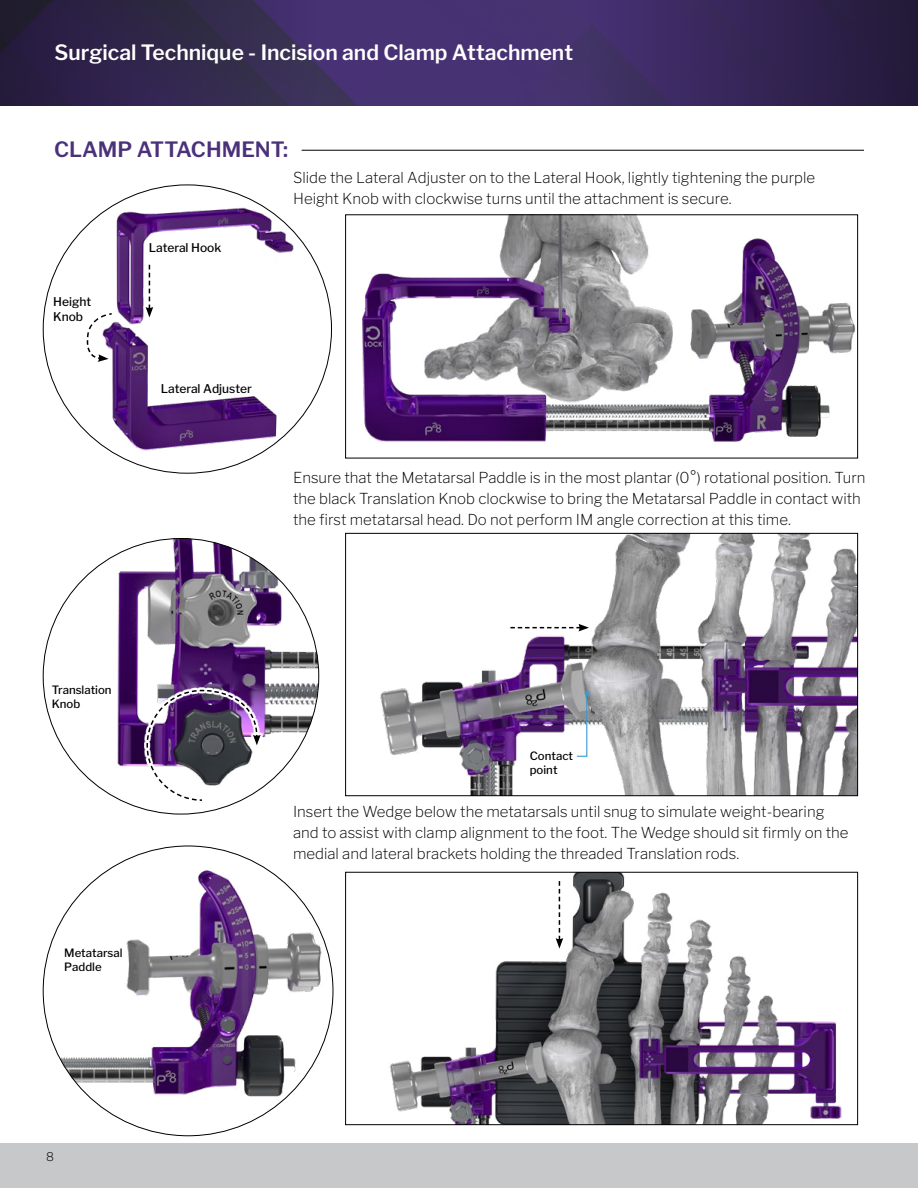
<style>
.page{position:relative;width:918px;height:1188px;background:#fff}
.page>*{position:absolute;margin:0;border:0;box-sizing:border-box;transform-origin:0 0}
.t1{font:600 21px "Libre Franklin";color:#fff}
.t2{font:600 21px "Libre Franklin";color:#4a317a}
.t3{font:200 15px/21px "Libre Franklin";color:#000}
.t4{font:500 12px/15px "Libre Franklin";color:#000}
.t5{font:200 12px "Libre Franklin";color:#000}
.t6{font:500 11.4px/14.2px "Libre Franklin";color:#000}
</style>
<div class="page">
<div style="left:0;top:1143px;width:918px;height:45px;background:#c6c8ca"></div>
<hr style="left:302px;top:150px;width:562px;height:1px;background:#000">
<div style="left:316px;top:0;width:272px;height:106px;background:#473274"></div>
<div style="left:588px;top:0;width:330px;height:106px;background:linear-gradient(to right,#45326f,#24193a)"></div>
<svg style="left:0;top:0;width:316px;height:106px;background:#30264a"></svg>
<img style="left:362px;top:216px;width:494px;height:226px">
<div style="left:345px;top:214px;width:513px;height:244px;border:1px solid #000"></div>
<img style="left:380px;top:535px;width:476px;height:259px">
<div style="left:345px;top:533px;width:513px;height:263px;border:1px solid #000"></div>
<img style="left:389px;top:874px;width:453px;height:249px">
<div style="left:345px;top:872px;width:513px;height:253px;border:1px solid #000"></div>
<img style="left:43px;top:185px;width:289px;height:288px;border-radius:144px">
<div style="left:508px;top:621px;width:84px;height:13px;background:#fff"></div>
<svg style="left:510px;top:624px;width:79px;height:7px"></svg>
<img style="left:43px;top:846px;width:290px;height:290px;border-radius:145px">
<img style="left:43px;top:538px;width:276px;height:276px;border-radius:138px">
<svg style="left:144px;top:687px;width:119px;height:117px"></svg>
<svg style="left:146px;top:689px;width:115px;height:113px"></svg>
<div style="left:143px;top:262px;width:13px;height:58px;background:#fff"></div>
<svg style="left:146px;top:265px;width:7px;height:52px"></svg>
<div style="left:553px;top:879px;width:13px;height:72px;background:#fff"></div>
<svg style="left:556px;top:881px;width:7px;height:68px"></svg>
<svg style="left:576px;top:691px;width:13px;height:66px"></svg>
<svg style="left:82px;top:310px;width:34px;height:54px"></svg>
<h1 class="t1" style="left:55px;top:40px;width:520px">Surgical Technique - Incision and Clamp Attachment</h1>
<h1 class="t2" style="left:54px;top:137px;width:236px">CLAMP ATTACHMENT:</h1>
<p class="t4" style="left:53px;top:294px;width:40px">Height<br>Knob</p>
<p class="t4" style="left:149px;top:240px;width:74px">Lateral Hook</p>
<p class="t3" style="left:293px;top:167px;width:524px">Slide the Lateral Adjuster on to the Lateral Hook, lightly tightening the purple<br>Height Knob with clockwise turns until the attachment is secure.</p>
<p class="t4" style="left:161px;top:381px;width:93px">Lateral Adjuster</p>
<p class="t3" style="left:293px;top:467px;width:574px">Ensure that the Metatarsal Paddle is in the most plantar (0°) rotational position. Turn the black Translation Knob clockwise to bring the Metatarsal Paddle in contact with the first metatarsal head. Do not perform IM angle correction at this time.</p>
<p class="t6" style="left:52px;top:682px;width:61px">Translation<br>Knob</p>
<p class="t6" style="left:64px;top:946px;width:60px">Metatarsal<br>Paddle</p>
<p class="t6" style="left:530px;top:748px;width:45px">Contact point</p>
<p class="t3" style="left:293px;top:801px;width:557px">Insert the Wedge below the metatarsals until snug to simulate weight-bearing and to assist with clamp alignment to the foot. The Wedge should sit firmly on the medial and lateral brackets holding the threaded Translation rods.</p>
<p class="t5" style="left:46px;top:1150px;width:9px">8</p>
</div>
